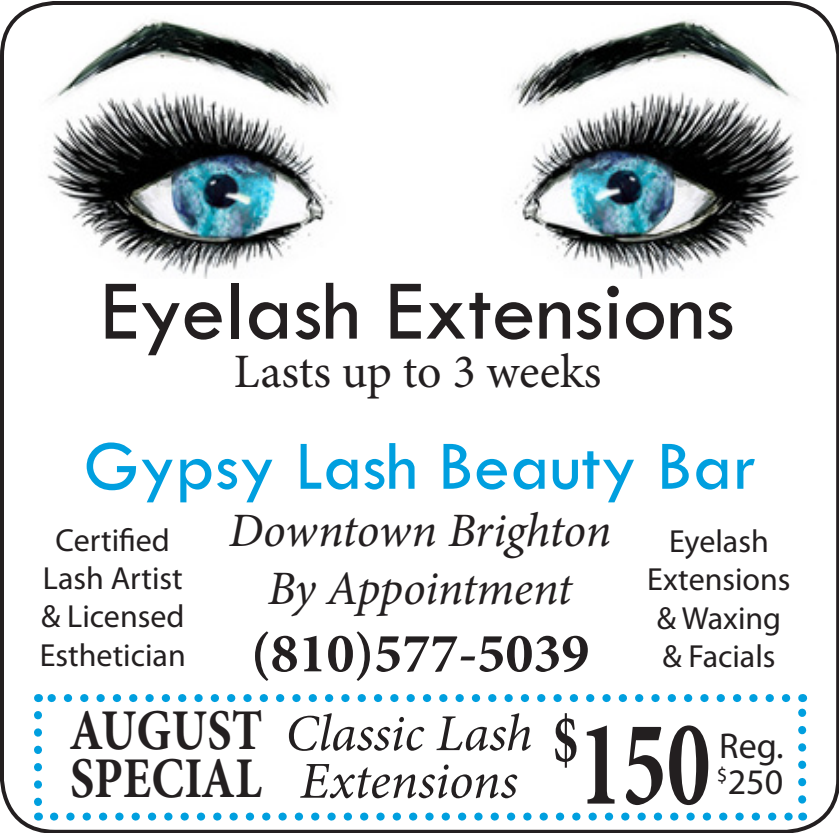
<style>
.page{position:relative;width:839px;height:833px;background:#fff}
.page>*{position:absolute;margin:0;border:0;box-sizing:border-box;transform-origin:0 0}
.t1{font:700 122.8px "Minion Pro";color:#231f20;scale:.72 1}
.t2{font:88px "Tw Cen";color:#231f20}
.t3{font:72px "Tw Cen";color:#009fdf}
.t4{font:700 57.6px "Minion Pro";letter-spacing:.005em;color:#231f20;scale:.83 1}
.t5{font:700 56px "Minion Pro";color:#231f20}
.t6{font:italic 52px "Minion Pro";color:#231f20}
.t7{font:italic 48px/57.6px "Minion Pro";letter-spacing:-.01em;color:#231f20;text-align:center}
.t8{font:48px "Minion Pro";letter-spacing:-.005em;color:#231f20}
.t9{font:36px/36px "Myriad";color:#231f20}
.t10{font:32px/38.4px "Myriad Pro";color:#231f20;text-align:center}
.s1{font-weight:700;font-style:normal;font-size:57.6px}
</style>
<div class="page">
<img style="left:0;top:14px;width:839px;height:264px">
<div style="left:0;top:1px;width:839px;height:831px;border:4px solid #231f20;border-radius:53px"></div>
<svg style="left:54px;top:812px;width:739px;height:8px"></svg>
<svg style="left:47px;top:694px;width:739px;height:7px"></svg>
<svg style="left:34px;top:714px;width:8px;height:106px"></svg>
<svg style="left:798px;top:694px;width:8px;height:105px"></svg>
<h2 class="t2" style="left:101px;top:258px;width:636px">Eyelash Extensions</h2>
<h3 class="t8" style="left:234px;top:339px;width:369px">Lasts up to 3 weeks</h3>
<h3 class="t3" style="left:84px;top:422px;width:674px">Gypsy Lash Beauty Bar</h3>
<h3 class="t7" style="left:229px;top:502px;width:384px">Downtown Brighton<br>By Appointment</h3>
<h3 class="t5" style="left:251px;top:613px;width:340px">(810)577-5039</h3>
<p class="t10" style="left:40px;top:520px;width:147px">Certified<br>Lash Artist &amp; Licensed<br>Esthetician</p>
<p class="t10" style="left:647px;top:521px;width:145px">Eyelash<br>Extensions &amp; Waxing &amp; Facials</p>
<h3 class="t6" style="left:70px;top:697px;width:464px"><span class="s1">AUGUST</span> Classic Lash</h3>
<h3 class="t4" style="left:70px;top:737px;width:233px">SPECIAL</h3>
<h3 class="t6" style="left:300px;top:745px;width:219px">Extensions</h3>
<h1 class="t1" style="left:553px;top:677px;width:221px"><sup>$</sup>150</h1>
<p class="t9" style="left:717px;top:729px;width:68px">Reg. <sup>$</sup>250</p>
</div>
